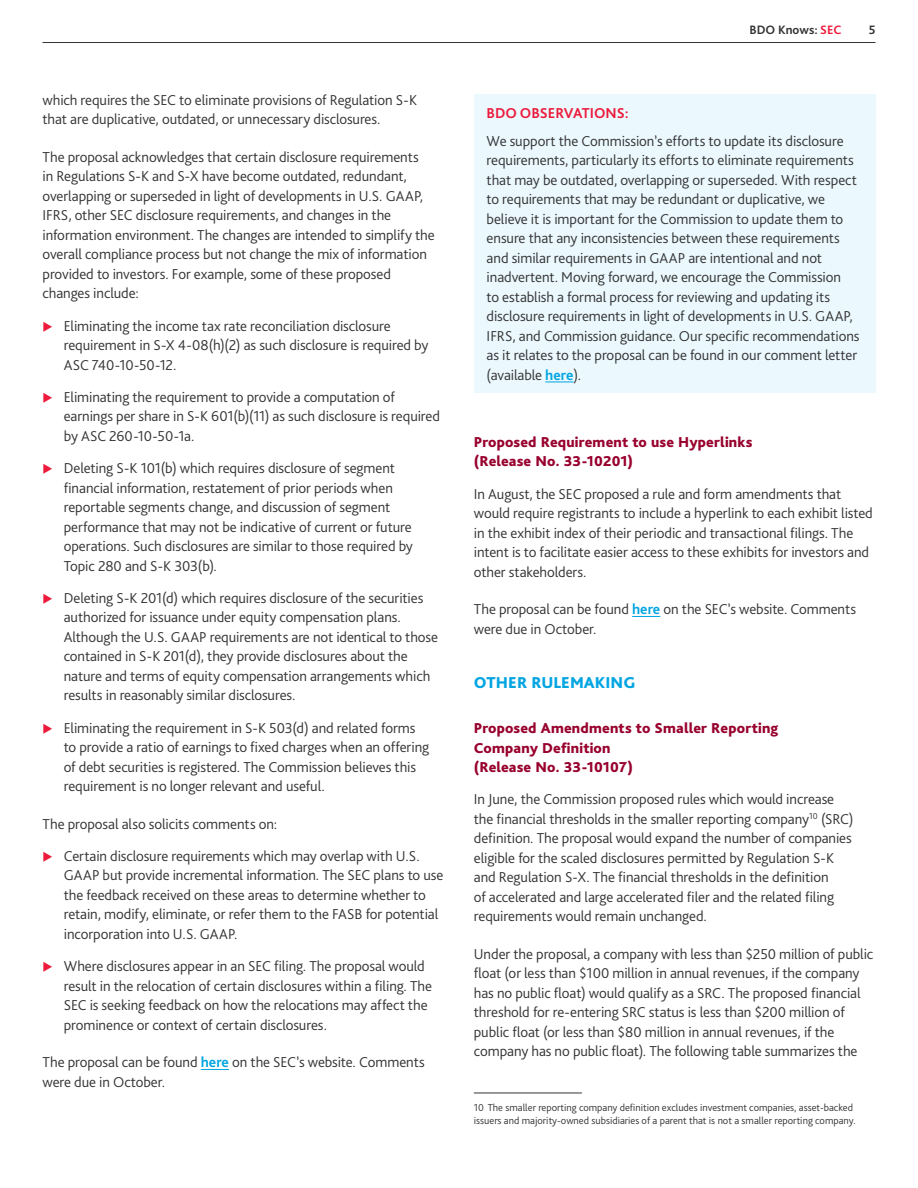
<style>
.page{position:relative;width:918px;height:1188px;background:#fff}
.page>*{position:absolute;margin:0;border:0;box-sizing:border-box;transform-origin:0 0}
.t1{font:800 16.5px "Bliss Pro";letter-spacing:.005em;color:#02a5e2}
.t2{font:300 15px/19.5px "Bliss Pro";letter-spacing:-.005em;color:#333}
.t3{font:800 15px/19.5px "Bliss Pro";letter-spacing:.01em;color:#98002e}
.t4{font:700 15px "Bliss Pro";color:#ed1a3b}
.t5{font:700 12.75px "Bliss Pro";color:#333}
.t6{font:300 10.5px/13.5px "Bliss Pro";color:#333}
.s1{font-weight:700;color:#02a5e2}
.s2{color:#ed1a3b}
</style>
<div class="page">
<hr style="left:43px;top:42px;width:832px;height:1px;background:#333">
<svg style="left:201px;top:1069px;width:28px;height:1px"></svg>
<svg style="left:632px;top:616px;width:28px;height:1px"></svg>
<div style="left:474px;top:94px;width:401px;height:298px;background:#ebf8fd"></div>
<svg style="left:545px;top:382px;width:28px;height:1px"></svg>
<hr style="left:474px;top:1093px;width:108px;height:1px;background:#333">
<p class="t2" style="left:43px;top:90px;width:376px">which requires the SEC to eliminate provisions of Regulation S-K that are duplicative, outdated, or unnecessary disclosures.</p>
<p class="t2" style="left:43px;top:147px;width:394px">The proposal acknowledges that certain disclosure requirements<br>in Regulations S-K and S-X have become outdated, redundant, overlapping or superseded in light of developments in U.S. GAAP, IFRS, other SEC disclosure requirements, and changes in the information environment. The changes are intended to simplify the overall compliance process but not change the mix of information provided to investors. For example, some of these proposed changes include:</p>
<p class="t2" style="left:64px;top:316px;width:366px">Eliminating the income tax rate reconciliation disclosure requirement in S-X 4-08(h)(2) as such disclosure is required by<br>ASC 740-10-50-12.</p>
<p class="t2" style="left:64px;top:387px;width:378px">Eliminating the requirement to provide a computation of earnings per share in S-K 601(b)(11) as such disclosure is required by ASC 260-10-50-1a.</p>
<p class="t2" style="left:64px;top:458px;width:351px">Deleting S-K 101(b) which requires disclosure of segment financial information, restatement of prior periods when reportable segments change, and discussion of segment performance that may not be indicative of current or future operations. Such disclosures are similar to those required by Topic 280 and S-K 303(b).</p>
<p class="t2" style="left:64px;top:588px;width:376px">Deleting S-K 201(d) which requires disclosure of the securities authorized for issuance under equity compensation plans.<br>Although the U.S. GAAP requirements are not identical to those contained in S-K 201(d), they provide disclosures about the nature and terms of equity compensation arrangements which results in reasonably similar disclosures.</p>
<p class="t2" style="left:64px;top:718px;width:367px">Eliminating the requirement in S-K 503(d) and related forms to provide a ratio of earnings to fixed charges when an offering of debt securities is registered. The Commission believes this requirement is no longer relevant and useful.</p>
<p class="t2" style="left:64px;top:807px;width:357px;line-height:32.2px;text-indent:-21px">The proposal also solicits comments on:<br>Certain disclosure requirements which may overlap with U.S.</p>
<p class="t2" style="left:64px;top:865px;width:381px">GAAP but provide incremental information. The SEC plans to use the feedback received on these areas to determine whether to retain, modify, eliminate, or refer them to the FASB for potential incorporation into U.S. GAAP.</p>
<p class="t2" style="left:64px;top:956px;width:370px">Where disclosures appear in an SEC filing. The proposal would result in the relocation of certain disclosures within a filing. The SEC is seeking feedback on how the relocations may affect the prominence or context of certain disclosures.</p>
<p class="t2" style="left:43px;top:1052px;width:384px">The proposal can be found <span class="s1">here</span> on the SEC’s website. Comments were due in October.</p>
<p class="t5" style="left:749px;top:22px;width:94px">BDO Knows: <span class="s2">SEC</span></p>
<p class="t5" style="left:869px;top:22px;width:8px">5</p>
<p class="t4" style="left:487px;top:103px;width:144px">BDO OBSERVATIONS:</p>
<p class="t2" style="left:487px;top:131px;width:374px">We support the Commission’s efforts to update its disclosure requirements, particularly its efforts to eliminate requirements that may be outdated, overlapping or superseded. With respect to requirements that may be redundant or duplicative, we believe it is important for the Commission to update them to ensure that any inconsistencies between these requirements and similar requirements in GAAP are intentional and not inadvertent. Moving forward, we encourage the Commission<br>to establish a formal process for reviewing and updating its disclosure requirements in light of developments in U.S. GAAP, IFRS, and Commission guidance. Our specific recommendations as it relates to the proposal can be found in our comment letter (available <span class="s1">here</span>).</p>
<p class="t3" style="left:474px;top:432px;width:280px">Proposed Requirement to use Hyperlinks (Release No. 33-10201)</p>
<p class="t2" style="left:474px;top:484px;width:401px">In August, the SEC proposed a rule and form amendments that would require registrants to include a hyperlink to each exhibit listed in the exhibit index of their periodic and transactional filings. The intent is to facilitate easier access to these exhibits for investors and other stakeholders.</p>
<p class="t2" style="left:474px;top:599px;width:384px">The proposal can be found <span class="s1">here</span> on the SEC’s website. Comments were due in October.</p>
<p class="t1" style="left:474px;top:673px;width:163px">OTHER RULEMAKING</p>
<p class="t3" style="left:474px;top:718px;width:306px">Proposed Amendments to Smaller Reporting<br>Company Definition<br>(Release No. 33-10107)</p>
<p class="t2" style="left:474px;top:789px;width:381px">In June, the Commission proposed rules which would increase the financial thresholds in the smaller reporting company<sup>10</sup> (SRC) definition. The proposal would expand the number of companies eligible for the scaled disclosures permitted by Regulation S-K and Regulation S-X. The financial thresholds in the definition<br>of accelerated and large accelerated filer and the related filing requirements would remain unchanged.</p>
<p class="t2" style="left:474px;top:944px;width:401px">Under the proposal, a company with less than $250 million of public float (or less than $100 million in annual revenues, if the company has no public float) would qualify as a SRC. The proposed financial threshold for re-entering SRC status is less than $200 million of public float (or less than $80 million in annual revenues, if the company has no public float). The following table summarizes the</p>
<p class="t6" style="left:474px;top:1100px;width:383px">10 The smaller reporting company definition excludes investment companies, asset-backed issuers and majority-owned subsidiaries of a parent that is not a smaller reporting company.</p>
</div>
